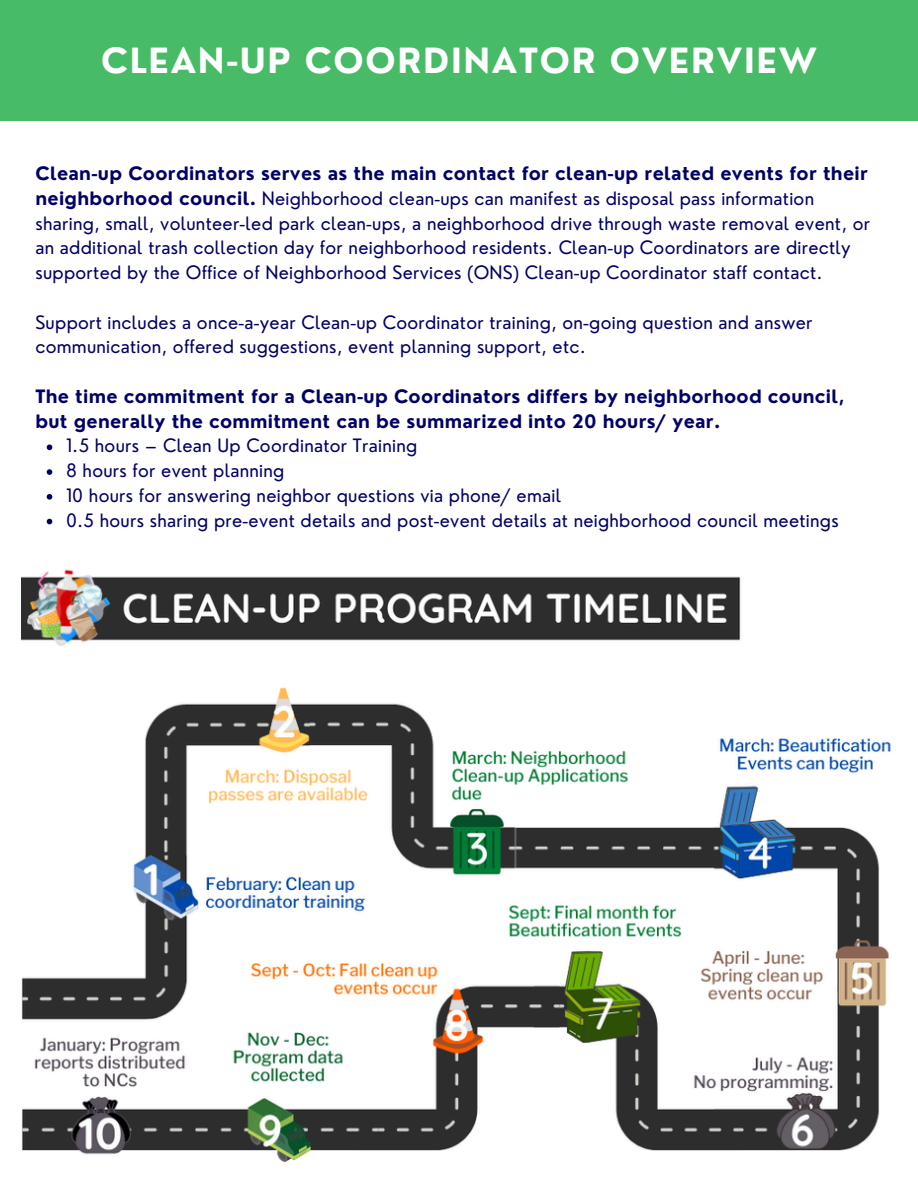
<style>
.page{position:relative;width:918px;height:1188px;background:#fff}
.page>*{position:absolute;margin:0;border:0;box-sizing:border-box;transform-origin:0 0}
.t1{font:700 33.9px "Nourd";letter-spacing:.05em;color:#fff}
.t2{font:18px/24.8px "Nourd";letter-spacing:.015em;color:#006}
.t3{font:700 18px/24.8px "Nourd";letter-spacing:.015em;color:#006}
.s1{font-weight:700}
</style>
<div class="page">
<div style="left:0;top:0;width:918px;height:121px;background:#48bb67"></div>
<img style="left:22px;top:569px;width:869px;height:593px">
<svg style="left:47px;top:445px;width:5px;height:5px"></svg>
<svg style="left:47px;top:469px;width:5px;height:6px"></svg>
<svg style="left:47px;top:494px;width:5px;height:6px"></svg>
<svg style="left:47px;top:519px;width:5px;height:5px"></svg>
<p class="t1" style="left:101px;top:39px;width:717px">CLEAN-UP COORDINATOR OVERVIEW</p>
<h1 class="t2" style="left:35px;top:161px;width:836px"><span class="s1">Clean-up Coordinators serves as the main contact for clean-up related events for their neighborhood council.</span> Neighborhood clean-ups can manifest as disposal pass information sharing, small, volunteer-led park clean-ups, a neighborhood drive through waste removal event, or an additional trash collection day for neighborhood residents. Clean-up Coordinators are directly supported by the Office of Neighborhood Services (ONS) Clean-up Coordinator staff contact.</h1>
<p class="t2" style="left:35px;top:310px;width:779px">Support includes a once-a-year Clean-up Coordinator training, on-going question and answer communication, offered suggestions, event planning support, etc.</p>
<p class="t3" style="left:35px;top:384px;width:810px">The time commitment for a Clean-up Coordinators differs by neighborhood council, but generally the commitment can be summarized into 20 hours/ year.</p>
<h2 class="t2" style="left:66px;top:433px;width:353px">1.5 hours – Clean Up Coordinator Training</h2>
<p class="t2" style="left:66px;top:458px;width:220px">8 hours for event planning</p>
<p class="t2" style="left:66px;top:483px;width:497px">10 hours for answering neighbor questions via phone/ email</p>
<p class="t2" style="left:66px;top:508px;width:774px">0.5 hours sharing pre-event details and post-event details at neighborhood council meetings</p>
</div>
